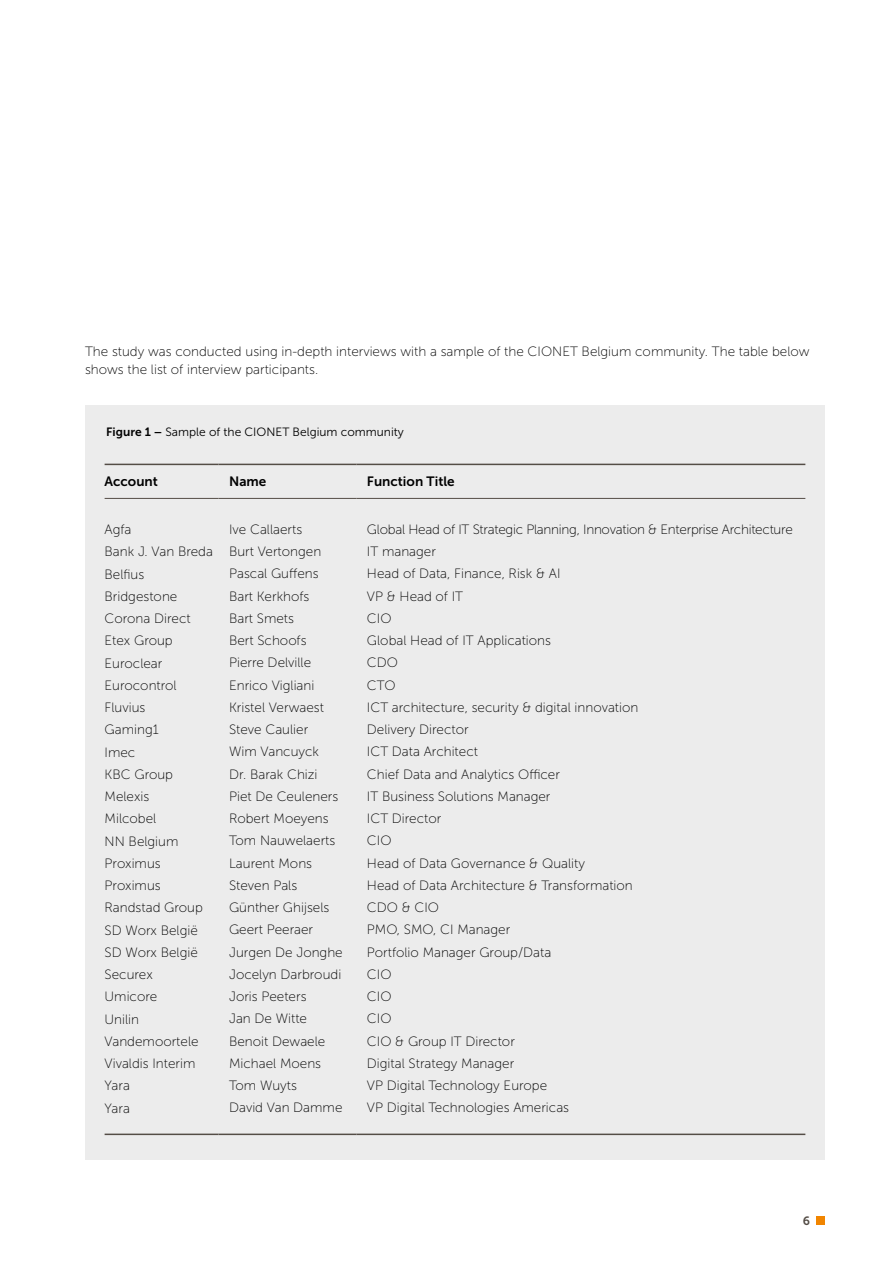
<style>
.page{position:relative;width:893px;height:1263px;background:#fff}
.page>*{position:absolute;margin:0;border:0;box-sizing:border-box;transform-origin:0 0}
.t1{font:13.5px/22.2px "Museo Sans 100";color:#000}
.t2{font:13.5px "Museo Sans 700";color:#000}
.t3{font:12px "Museo Sans 300";color:#000}
.t4{font:12px "Museo Sans 700";color:#544d46}
.s1{font-family:"Museo Sans 700"}
</style>
<div class="page">
<div style="left:85px;top:406px;width:740px;height:754px;background:#ececec"></div>
<hr style="left:105px;top:464px;width:113px;height:1px;background:#544d46">
<hr style="left:218px;top:464px;width:138px;height:1px;background:#544d46">
<hr style="left:356px;top:464px;width:449px;height:1px;background:#544d46">
<hr style="left:105px;top:498px;width:113px;height:1px;background:#544d46">
<hr style="left:218px;top:498px;width:138px;height:1px;background:#544d46">
<hr style="left:356px;top:498px;width:449px;height:1px;background:#544d46">
<hr style="left:105px;top:1133px;width:113px;height:2px;background:#544d46">
<hr style="left:218px;top:1133px;width:138px;height:2px;background:#544d46">
<hr style="left:356px;top:1133px;width:449px;height:2px;background:#544d46">
<div style="left:816px;top:1216px;width:9px;height:9px;background:#f18500"></div>
<p class="t1" style="left:85px;top:343px;width:726px;line-height:18px">The study was conducted using in-depth interviews with a sample of the CIONET Belgium community. The table below shows the list of interview participants.</p>
<p class="t3" style="left:106px;top:425px;width:299px"><span class="s1">Figure 1 –</span> Sample of the CIONET Belgium community</p>
<p class="t2" style="left:105px;top:474px;width:55px">Account</p>
<p class="t2" style="left:229px;top:474px;width:39px">Name</p>
<p class="t2" style="left:367px;top:474px;width:89px">Function Title</p>
<p class="t1" style="left:105px;top:518px;width:110px">Agfa<br>Bank J. Van Breda<br>Belfius<br>Bridgestone<br>Corona Direct<br>Etex Group<br>Euroclear<br>Eurocontrol<br>Fluvius<br>Gaming1<br>Imec<br>KBC Group<br>Melexis<br>Milcobel<br>NN Belgium<br>Proximus<br>Proximus<br>Randstad Group<br>SD Worx België<br>SD Worx België<br>Securex<br>Umicore<br>Unilin<br>Vandemoortele<br>Vivaldis Interim<br>Yara<br>Yara</p>
<p class="t1" style="left:229px;top:518px;width:115px">Ive Callaerts<br>Burt Vertongen<br>Pascal Guffens<br>Bart Kerkhofs<br>Bart Smets<br>Bert Schoofs<br>Pierre Delville<br>Enrico Vigliani<br>Kristel Verwaest<br>Steve Caulier<br>Wim Vancuyck<br>Dr. Barak Chizi<br>Piet De Ceuleners<br>Robert Moeyens<br>Tom Nauwelaerts<br>Laurent Mons<br>Steven Pals<br>Günther Ghijsels<br>Geert Peeraer<br>Jurgen De Jonghe<br>Jocelyn Darbroudi<br>Joris Peeters<br>Jan De Witte<br>Benoit Dewaele<br>Michael Moens<br>Tom Wuyts<br>David Van Damme</p>
<p class="t1" style="left:367px;top:518px;width:427px">Global Head of IT Strategic Planning, Innovation &amp; Enterprise Architecture<br>IT manager<br>Head of Data, Finance, Risk &amp; AI<br>VP &amp; Head of IT<br>CIO<br>Global Head of IT Applications<br>CDO<br>CTO<br>ICT architecture, security &amp; digital innovation<br>Delivery Director<br>ICT Data Architect<br>Chief Data and Analytics Officer<br>IT Business Solutions Manager<br>ICT Director<br>CIO<br>Head of Data Governance &amp; Quality<br>Head of Data Architecture &amp; Transformation<br>CDO &amp; CIO<br>PMO, SMO, CI Manager<br>Portfolio Manager Group/Data<br>CIO<br>CIO<br>CIO<br>CIO &amp; Group IT Director<br>Digital Strategy Manager<br>VP Digital Technology Europe<br>VP Digital Technologies Americas</p>
<p class="t4" style="left:803px;top:1214px;width:9px">6</p>
</div>
